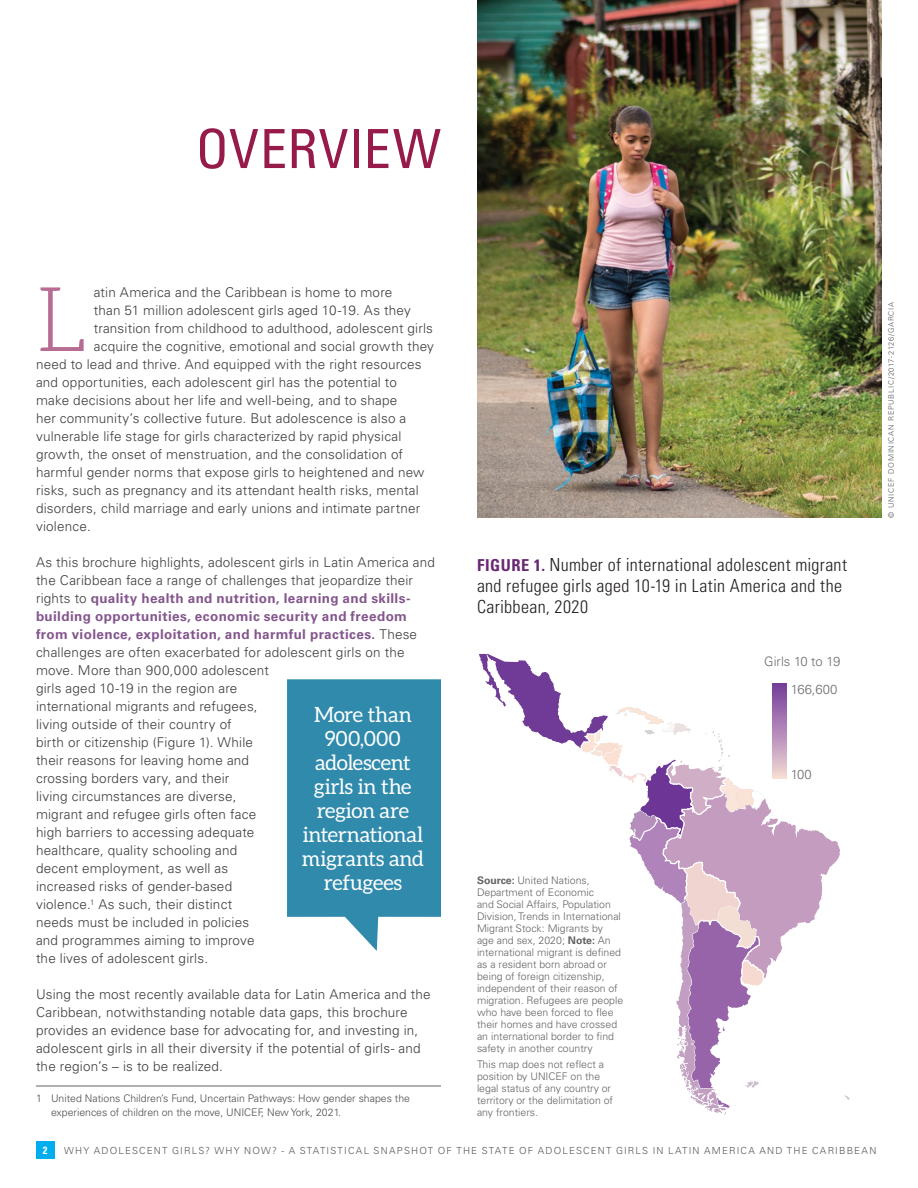
<style>
.page{position:relative;width:918px;height:1188px;background:#fff}
.page>*{position:absolute;margin:0;border:0;box-sizing:border-box;transform-origin:0 0}
.Text_Dropcap{font:300 89.85px "Aleo";color:#b76c93}
.H1_new{font:condensed 54px "Univers LT Std";letter-spacing:.015em;color:#961a4a}
.Callout_NEW{font:21px/24px "Aleo";letter-spacing:-.01em;color:#fff;text-align:center}
.Figure_Head{font:300 condensed 18px/21px "Univers LT Std";letter-spacing:.02em;color:#231f20}
.Text{font:300 13.5px/18px "Univers LT Pro 45";letter-spacing:.015em;color:#3e3e3f}
.Text_Dropcap-2{font:300 13.5px "Univers LT Pro 45";letter-spacing:.015em;color:#3e3e3f}
.t1{font:300 13.05px/28px "Univers LT Pro 45";color:#6c6d70;text-align:right}
.Text_Note{font:300 10.5px/12px "Univers LT Pro 45";color:#636366}
.Footnote{font:300 10.5px/13.5px "Univers LT Pro 45";color:#4b4c4d}
.t2{font:700 condensed 10.5px "Univers LT Std";color:#fff}
.t3{font:300 9.75px "Univers LT Pro 45";letter-spacing:.12em;color:#57585a}
.Photo_Credit{font:300 7.5px "Univers LT Pro 45";letter-spacing:.1em;color:#57585a}
.s1{font-family:"Univers LT Pro 65";font-weight:700;color:#84568d}
.s2{font-weight:700;font-size:16.5px;color:#692875}
.s3{font-family:"Univers LT Pro 65";font-weight:700}
</style>
<div class="page">
<div style="left:36px;top:1141px;width:18px;height:18px;background:#00aeef"></div>
<hr style="left:36px;top:1086px;width:405px;height:1px;background:#636366">
<svg style="left:479px;top:653px;width:371px;height:462px"></svg>
<svg style="left:773px;top:684px;width:13px;height:94px"></svg>
<img style="left:478px;top:0;width:404px;height:518px">
<svg style="left:287px;top:679px;width:154px;height:272px;background:#4797b4"></svg>
<p class="H1_new" style="left:196px;top:115px;width:247px">OVERVIEW</p>
<p class="Text_Dropcap" style="left:36px;top:271px;width:54px">L</p>
<p class="Text_Dropcap-2" style="left:94px;top:284px;width:300px">atin America and the Caribbean is home to more</p>
<p class="Text_Dropcap-2" style="left:94px;top:302px;width:319px">than 51 million adolescent girls aged 10-19. As they</p>
<p class="Text_Dropcap-2" style="left:94px;top:320px;width:341px">transition from childhood to adulthood, adolescent girls</p>
<p class="Text_Dropcap-2" style="left:94px;top:338px;width:342px">acquire the cognitive, emotional and social growth they</p>
<p class="Text_Dropcap-2" style="left:36px;top:356px;width:387px">need to lead and thrive. And equipped with the right resources</p>
<p class="Text_Dropcap-2" style="left:36px;top:374px;width:362px">and opportunities, each adolescent girl has the potential to</p>
<p class="Text_Dropcap-2" style="left:36px;top:392px;width:363px">make decisions about her life and well-being, and to shape</p>
<p class="Text_Dropcap-2" style="left:36px;top:410px;width:372px">her community’s collective future. But adolescence is also a</p>
<p class="Text_Dropcap-2" style="left:36px;top:428px;width:367px">vulnerable life stage for girls characterized by rapid physical</p>
<p class="Text_Dropcap-2" style="left:36px;top:446px;width:369px">growth, the onset of menstruation, and the consolidation of</p>
<p class="Text_Dropcap-2" style="left:36px;top:464px;width:390px">harmful gender norms that expose girls to heightened and new</p>
<p class="Text_Dropcap-2" style="left:36px;top:482px;width:384px">risks, such as pregnancy and its attendant health risks, mental</p>
<p class="Text_Dropcap-2" style="left:36px;top:500px;width:386px">disorders, child marriage and early unions and intimate partner</p>
<p class="Text_Dropcap-2" style="left:36px;top:518px;width:56px">violence.</p>
<p class="Text" style="left:36px;top:553px;width:400px">As this brochure highlights, adolescent girls in Latin America and the Caribbean face a range of challenges that jeopardize their rights to <span class="s1">quality health and nutrition, learning and skills&shy;building opportunities, economic security and freedom from violence, exploitation, and harmful practices.</span> These challenges are often exacerbated for adolescent girls on the move. More than 900,000 adolescent<br>girls aged 10-19 in the region are<br>international migrants and refugees,<br>living outside of their country of<br>birth or citizenship (Figure 1). While<br>their reasons for leaving home and<br>crossing borders vary, and their<br>living circumstances are diverse,<br>migrant and refugee girls often face<br>high barriers to accessing adequate<br>healthcare, quality schooling and<br>decent employment, as well as<br>increased risks of gender-based<br>violence.<sup>1</sup> As such, their distinct<br>needs must be included in policies<br>and programmes aiming to improve<br>the lives of adolescent girls.</p>
<p class="Text" style="left:36px;top:985px;width:396px">Using the most recently available data for Latin America and the Caribbean, notwithstanding notable data gaps, this brochure provides an evidence base for advocating for, and investing in, adolescent girls in all their diversity if the potential of girls- and the region’s – is to be realized.</p>
<p class="Footnote" style="left:51px;top:1092px;width:361px;text-indent:-15px">1 United Nations Children’s Fund, Uncertain Pathways: How gender shapes the experiences of children on the move, UNICEF, New York, 2021.</p>
<p class="Callout_NEW" style="left:302px;top:702px;width:124px">More than<br>900,000 adolescent girls in the region are international migrants and refugees</p>
<p class="Figure_Head" style="left:477px;top:554px;width:372px"><span class="s2">FIGURE 1.</span> Number of international adolescent migrant and refugee girls aged 10-19 in Latin America and the<br>Caribbean, 2020</p>
<p class="t1" style="left:764px;top:647px;width:78px">Girls 10 to 19<br>166,600</p>
<p class="Text_Note" style="left:477px;top:874px;width:148px"><span class="s3">Source:</span> United Nations,<br>Department of Economic<br>and Social Affairs, Population<br>Division, Trends in International<br>Migrant Stock: Migrants by<br>age and sex, 2020; <span class="s3">Note:</span> An international migrant is defined as a resident born abroad or being of foreign citizenship, independent of their reason of migration. Refugees are people who have been forced to flee their homes and have crossed an international border to find safety in another country</p>
<p class="Text_Note" style="left:477px;top:1058px;width:138px">This map does not reflect a position by UNICEF on the legal status of any country or territory or the delimitation of any frontiers.</p>
<p class="t1" style="left:791px;top:761px;width:22px">100</p>
<p class="t2" style="left:43px;top:1144px;width:6px">2</p>
<p class="t3" style="left:64px;top:1144px;width:814px">WHY ADOLESCENT GIRLS? WHY NOW? - A STATISTICAL SNAPSHOT OF THE STATE OF ADOLESCENT GIRLS IN LATIN AMERICA AND THE CARIBBEAN</p>
<p class="Photo_Credit" style="left:886px;top:518px;width:217px;rotate:-90deg">© UNICEF DOMINICAN REPUBLIC/2017-2126/GARCIA</p>
</div>
